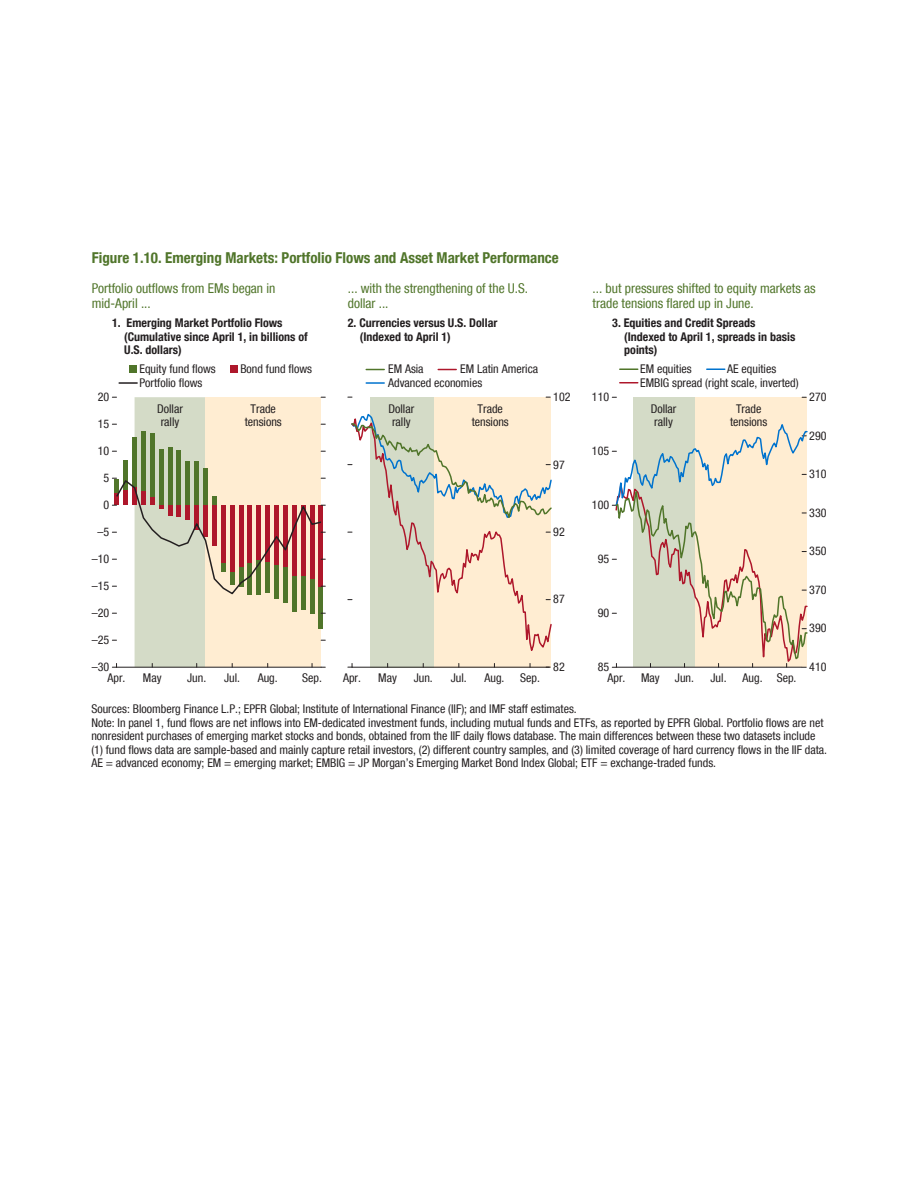
<style>
.page{position:relative;width:918px;height:1188px;background:#fff}
.page>*{position:absolute;margin:0;border:0;box-sizing:border-box;transform-origin:0 0}
.t1{font:700 condensed 15px "Helvetica Neue LT Com";color:#50752a}
.t2{font:condensed 13.5px/15px "Helvetica Neue LT Com";color:#50752a}
.t3{font:condensed 12px/13.5px "Helvetica Neue LT Com";color:#231f20}
.t4{font:700 condensed 12px/13.5px "Helvetica Neue LT Com";color:#231f20}
</style>
<div class="page">
<div style="left:434px;top:397px;width:117px;height:270px;background:#ffedd2"></div>
<div style="left:370px;top:397px;width:64px;height:270px;background:#d4dbc7"></div>
<div style="left:695px;top:398px;width:112px;height:269px;background:#ffedd2"></div>
<div style="left:633px;top:398px;width:62px;height:269px;background:#d4dbc7"></div>
<div style="left:135px;top:397px;width:71px;height:270px;background:#d4dbc7"></div>
<div style="left:206px;top:397px;width:115px;height:270px;background:#ffedd2"></div>
<div style="left:123px;top:460px;width:5px;height:30px;background:#50752a"></div>
<div style="left:132px;top:437px;width:5px;height:50px;background:#50752a"></div>
<div style="left:141px;top:432px;width:5px;height:59px;background:#50752a"></div>
<div style="left:150px;top:433px;width:5px;height:64px;background:#50752a"></div>
<hr style="left:159px;top:449px;width:4px;height:56px;background:#50752a">
<hr style="left:168px;top:447px;width:4px;height:58px;background:#50752a">
<hr style="left:177px;top:450px;width:4px;height:55px;background:#50752a">
<hr style="left:186px;top:461px;width:4px;height:44px;background:#50752a">
<div style="left:194px;top:461px;width:5px;height:44px;background:#50752a"></div>
<div style="left:203px;top:469px;width:5px;height:36px;background:#50752a"></div>
<div style="left:274px;top:565px;width:5px;height:34px;background:#50752a"></div>
<div style="left:283px;top:567px;width:5px;height:36px;background:#50752a"></div>
<div style="left:292px;top:576px;width:5px;height:36px;background:#50752a"></div>
<hr style="left:301px;top:575px;width:4px;height:34px;background:#50752a">
<hr style="left:310px;top:578px;width:4px;height:35px;background:#50752a">
<hr style="left:319px;top:587px;width:4px;height:42px;background:#50752a">
<hr style="left:117px;top:667px;width:204px;height:1px;background:#231f20">
<hr style="left:352px;top:667px;width:197px;height:1px;background:#231f20">
<svg style="left:112px;top:663px;width:5px;height:5px"></svg>
<svg style="left:348px;top:663px;width:5px;height:5px"></svg>
<svg style="left:350px;top:523px;width:202px;height:128px"></svg>
<svg style="left:348px;top:413px;width:204px;height:110px"></svg>
<svg style="left:612px;top:424px;width:196px;height:244px"></svg>
<svg style="left:112px;top:478px;width:213px;height:117px"></svg>
<svg style="left:620px;top:368px;width:18px;height:2px"></svg>
<svg style="left:707px;top:368px;width:18px;height:2px"></svg>
<svg style="left:620px;top:382px;width:18px;height:1px"></svg>
<svg style="left:366px;top:369px;width:18px;height:1px"></svg>
<svg style="left:438px;top:369px;width:18px;height:1px"></svg>
<svg style="left:366px;top:382px;width:18px;height:2px"></svg>
<div style="left:130px;top:365px;width:7px;height:7px;background:#50752a"></div>
<div style="left:231px;top:365px;width:7px;height:7px;background:#ae172b"></div>
<svg style="left:119px;top:382px;width:18px;height:2px"></svg>
<p class="t1" style="left:92px;top:249px;width:468px">Figure 1.10. Emerging Markets: Portfolio Flows and Asset Market Performance</p>
<p class="t2" style="left:92px;top:281px;width:185px">Portfolio outflows from EMs began in mid-April ...</p>
<p class="t2" style="left:348px;top:281px;width:182px">... with the strengthening of the U.S. dollar ...</p>
<p class="t2" style="left:593px;top:281px;width:225px">... but pressures shifted to equity markets as trade tensions flared up in June.</p>
<p class="t4" style="left:124px;top:316px;width:185px;text-indent:-12px">1. Emerging Market Portfolio Flows (Cumulative since April 1, in billions of<br>U.S. dollars)</p>
<p class="t4" style="left:360px;top:316px;width:139px;text-indent:-12px">2. Currencies versus U.S. Dollar (Indexed to April 1)</p>
<p class="t4" style="left:624px;top:316px;width:173px;text-indent:-12px">3. Equities and Credit Spreads (Indexed to April 1, spreads in basis points)</p>
<p class="t3" style="left:140px;top:361px;width:78px">Equity fund flows</p>
<p class="t3" style="left:240px;top:362px;width:73px">Bond fund flows</p>
<p class="t3" style="left:140px;top:376px;width:64px">Portfolio flows</p>
<p class="t3" style="left:388px;top:362px;width:37px">EM Asia</p>
<p class="t3" style="left:388px;top:362px;width:152px;text-indent:72px">EM Latin America<br>Advanced economies</p>
<p class="t3" style="left:640px;top:362px;width:53px">EM equities</p>
<p class="t3" style="left:640px;top:362px;width:160px;text-indent:87px">AE equities<br>EMBIG spread (right scale, inverted)</p>
<p class="t3" style="left:553px;top:390px;width:19px">102</p>
<p class="t3" style="left:592px;top:390px;width:19px">110</p>
<p class="t3" style="left:809px;top:390px;width:19px">270</p>
<p class="t3" style="left:809px;top:428px;width:19px">290</p>
<p class="t3" style="left:809px;top:467px;width:19px">310</p>
<p class="t3" style="left:809px;top:506px;width:19px">330</p>
<p class="t3" style="left:809px;top:544px;width:19px">350</p>
<p class="t3" style="left:809px;top:583px;width:19px">370</p>
<p class="t3" style="left:809px;top:621px;width:19px">390</p>
<p class="t3" style="left:98px;top:390px;width:13px">20</p>
<p class="t3" style="left:157px;top:401px;width:27px">Dollar rally</p>
<p class="t3" style="left:472px;top:401px;width:39px;text-align:center">Trade tensions</p>
<p class="t3" style="left:245px;top:401px;width:39px;text-align:center">Trade tensions</p>
<p class="t3" style="left:651px;top:401px;width:27px">Dollar rally</p>
<p class="t3" style="left:736px;top:401px;width:27px">Trade</p>
<p class="t3" style="left:388px;top:401px;width:27px">Dollar rally</p>
<p class="t3" style="left:98px;top:417px;width:13px">15</p>
<p class="t3" style="left:730px;top:415px;width:39px">tensions</p>
<p class="t3" style="left:592px;top:444px;width:19px">105</p>
<p class="t3" style="left:98px;top:444px;width:13px">10</p>
<p class="t3" style="left:553px;top:457px;width:13px">97</p>
<p class="t3" style="left:104px;top:471px;width:7px">5</p>
<p class="t3" style="left:592px;top:498px;width:19px">100</p>
<p class="t3" style="left:104px;top:498px;width:7px">0</p>
<p class="t3" style="left:553px;top:525px;width:13px">92</p>
<p class="t3" style="left:98px;top:525px;width:13px">–5</p>
<p class="t3" style="left:92px;top:552px;width:19px">–10</p>
<p class="t3" style="left:598px;top:552px;width:13px">95</p>
<p class="t3" style="left:92px;top:579px;width:19px">–15</p>
<p class="t3" style="left:553px;top:592px;width:13px">87</p>
<p class="t3" style="left:598px;top:606px;width:13px">90</p>
<p class="t3" style="left:92px;top:606px;width:19px">–20</p>
<p class="t3" style="left:92px;top:633px;width:19px">–25</p>
<p class="t3" style="left:92px;top:660px;width:19px">–30</p>
<p class="t3" style="left:553px;top:660px;width:13px">82</p>
<p class="t3" style="left:809px;top:660px;width:19px">410</p>
<p class="t3" style="left:598px;top:660px;width:13px">85</p>
<p class="t3" style="left:108px;top:671px;width:19px">Apr.</p>
<p class="t3" style="left:143px;top:671px;width:20px">May</p>
<p class="t3" style="left:187px;top:671px;width:21px">Jun.</p>
<p class="t3" style="left:224px;top:671px;width:17px">Jul.</p>
<p class="t3" style="left:258px;top:671px;width:21px">Aug.</p>
<p class="t3" style="left:302px;top:671px;width:21px">Sep.</p>
<p class="t3" style="left:343px;top:671px;width:19px">Apr.</p>
<p class="t3" style="left:378px;top:671px;width:20px">May</p>
<p class="t3" style="left:414px;top:671px;width:21px">Jun.</p>
<p class="t3" style="left:451px;top:671px;width:17px">Jul.</p>
<p class="t3" style="left:484px;top:671px;width:21px">Aug.</p>
<p class="t3" style="left:520px;top:671px;width:21px">Sep.</p>
<p class="t3" style="left:607px;top:671px;width:19px">Apr.</p>
<p class="t3" style="left:641px;top:671px;width:20px">May</p>
<p class="t3" style="left:675px;top:671px;width:21px">Jun.</p>
<p class="t3" style="left:711px;top:671px;width:17px">Jul.</p>
<p class="t3" style="left:743px;top:671px;width:55px">Aug. Sep.</p>
<p class="t3" style="left:91px;top:702px;width:737px">Sources: Bloomberg Finance L.P.; EPFR Global; Institute of International Finance (IIF); and IMF staff estimates.<br>Note: In panel 1, fund flows are net inflows into EM-dedicated investment funds, including mutual funds and ETFs, as reported by EPFR Global. Portfolio flows are net nonresident purchases of emerging market stocks and bonds, obtained from the IIF daily flows database. The main differences between these two datasets include (1) fund flows data are sample-based and mainly capture retail investors, (2) different country samples, and (3) limited coverage of hard currency flows in the IIF data.<br>AE = advanced economy; EM = emerging market; EMBIG = JP Morgan’s Emerging Market Bond Index Global; ETF = exchange-traded funds.</p>
</div>
